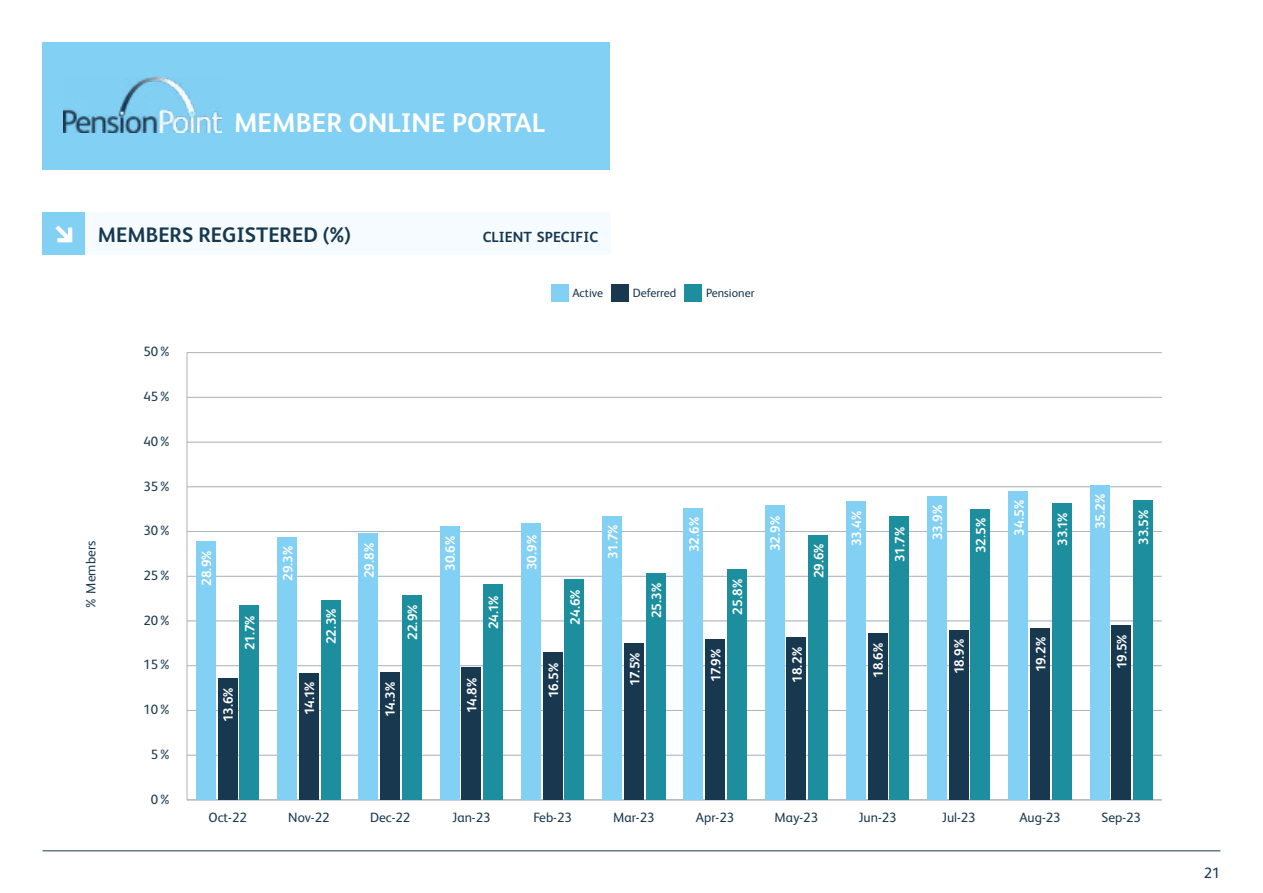
<style>
.page{position:relative;width:1263px;height:893px;background:#fff}
.page>*{position:absolute;margin:0;border:0;box-sizing:border-box;transform-origin:0 0}
.t1{font:700 27px "FS Albert";color:#fff}
.t2{font:700 21px "FS Albert";color:#183850}
.t3{font:15px "FS Albert";color:#183850}
.t4{font:700 14.7px "FS Albert";color:#183850}
.t5{font:700 13.5px "FS Albert";letter-spacing:-.015em;color:#fff}
.t6{font:13.5px "FS Albert";color:#183850}
.t7{font:12px "FS Albert";color:#183850}
</style>
<div class="page">
<hr style="left:43px;top:851px;width:1177px;height:1px;background:#183850">
<div style="left:43px;top:43px;width:567px;height:127px;background:#83d0f5"></div>
<img style="left:64px;top:77px;width:157px;height:55px">
<div style="left:85px;top:213px;width:526px;height:42px;background:#f5fbfe"></div>
<div style="left:43px;top:213px;width:42px;height:42px;background:#83d0f5"></div>
<svg style="left:55px;top:225px;width:17px;height:17px"></svg>
<hr style="left:187px;top:353px;width:1px;height:447px;background:#b0b3bf">
<hr style="left:187px;top:799px;width:975px;height:1px;background:#b0b3bf">
<hr style="left:187px;top:755px;width:975px;height:1px;background:#b0b3bf">
<hr style="left:187px;top:710px;width:975px;height:1px;background:#b0b3bf">
<hr style="left:187px;top:665px;width:975px;height:1px;background:#b0b3bf">
<hr style="left:187px;top:621px;width:975px;height:1px;background:#b0b3bf">
<hr style="left:187px;top:576px;width:975px;height:1px;background:#b0b3bf">
<hr style="left:187px;top:531px;width:975px;height:1px;background:#b0b3bf">
<hr style="left:187px;top:486px;width:975px;height:1px;background:#b0b3bf">
<hr style="left:187px;top:442px;width:975px;height:1px;background:#b0b3bf">
<hr style="left:187px;top:397px;width:975px;height:1px;background:#b0b3bf">
<hr style="left:187px;top:352px;width:975px;height:1px;background:#b0b3bf">
<div style="left:196px;top:541px;width:20px;height:259px;background:#83d0f5"></div>
<div style="left:277px;top:538px;width:20px;height:262px;background:#83d0f5"></div>
<div style="left:359px;top:533px;width:19px;height:267px;background:#83d0f5"></div>
<div style="left:440px;top:526px;width:19px;height:274px;background:#83d0f5"></div>
<div style="left:521px;top:523px;width:20px;height:277px;background:#83d0f5"></div>
<div style="left:602px;top:516px;width:20px;height:284px;background:#83d0f5"></div>
<div style="left:684px;top:508px;width:19px;height:292px;background:#83d0f5"></div>
<div style="left:765px;top:506px;width:19px;height:294px;background:#83d0f5"></div>
<div style="left:846px;top:501px;width:20px;height:299px;background:#83d0f5"></div>
<div style="left:927px;top:497px;width:20px;height:303px;background:#83d0f5"></div>
<div style="left:1009px;top:491px;width:19px;height:309px;background:#83d0f5"></div>
<div style="left:1090px;top:485px;width:19px;height:315px;background:#83d0f5"></div>
<div style="left:218px;top:678px;width:19px;height:122px;background:#183850"></div>
<div style="left:299px;top:674px;width:20px;height:126px;background:#183850"></div>
<div style="left:380px;top:672px;width:20px;height:128px;background:#183850"></div>
<div style="left:462px;top:667px;width:19px;height:133px;background:#183850"></div>
<div style="left:543px;top:652px;width:19px;height:148px;background:#183850"></div>
<div style="left:624px;top:643px;width:20px;height:157px;background:#183850"></div>
<div style="left:705px;top:640px;width:20px;height:160px;background:#183850"></div>
<div style="left:786px;top:637px;width:20px;height:163px;background:#183850"></div>
<div style="left:868px;top:633px;width:19px;height:167px;background:#183850"></div>
<div style="left:949px;top:631px;width:19px;height:169px;background:#183850"></div>
<div style="left:1030px;top:628px;width:20px;height:172px;background:#183850"></div>
<div style="left:1111px;top:625px;width:20px;height:175px;background:#183850"></div>
<div style="left:240px;top:606px;width:19px;height:194px;background:#1c8e9d"></div>
<div style="left:321px;top:600px;width:19px;height:200px;background:#1c8e9d"></div>
<div style="left:402px;top:595px;width:19px;height:205px;background:#1c8e9d"></div>
<div style="left:483px;top:584px;width:20px;height:216px;background:#1c8e9d"></div>
<div style="left:564px;top:580px;width:20px;height:220px;background:#1c8e9d"></div>
<div style="left:646px;top:574px;width:19px;height:226px;background:#1c8e9d"></div>
<div style="left:727px;top:569px;width:19px;height:231px;background:#1c8e9d"></div>
<div style="left:808px;top:535px;width:20px;height:265px;background:#1c8e9d"></div>
<div style="left:889px;top:516px;width:20px;height:284px;background:#1c8e9d"></div>
<div style="left:971px;top:509px;width:19px;height:291px;background:#1c8e9d"></div>
<div style="left:1052px;top:504px;width:19px;height:296px;background:#1c8e9d"></div>
<div style="left:1133px;top:500px;width:20px;height:300px;background:#1c8e9d"></div>
<div style="left:551px;top:285px;width:17px;height:17px;background:#83d0f5"></div>
<div style="left:611px;top:285px;width:18px;height:17px;background:#183850"></div>
<div style="left:685px;top:285px;width:17px;height:17px;background:#1c8e9d"></div>
<h1 class="t1" style="left:234px;top:105px;width:312px">MEMBER ONLINE PORTAL</h1>
<h2 class="t2" style="left:98px;top:220px;width:255px">MEMBERS REGISTERED (%)</h2>
<p class="t4" style="left:483px;top:227px;width:117px">CLIENT SPECIFIC</p>
<p class="t6" style="left:82px;top:610px;width:71px;rotate:-90deg">% Members</p>
<p class="t6" style="left:143px;top:343px;width:30px">50%</p>
<p class="t6" style="left:143px;top:387px;width:30px">45%</p>
<p class="t6" style="left:143px;top:432px;width:30px">40%</p>
<p class="t6" style="left:143px;top:477px;width:30px">35%</p>
<p class="t6" style="left:143px;top:522px;width:30px">30%</p>
<p class="t6" style="left:143px;top:566px;width:30px">25%</p>
<p class="t6" style="left:143px;top:611px;width:30px">20%</p>
<p class="t6" style="left:143px;top:656px;width:30px">15%</p>
<p class="t6" style="left:143px;top:701px;width:30px">10%</p>
<p class="t6" style="left:151px;top:745px;width:22px">5%</p>
<p class="t6" style="left:151px;top:790px;width:22px">0%</p>
<p class="t7" style="left:572px;top:285px;width:32px">Active</p>
<p class="t7" style="left:633px;top:285px;width:45px">Deferred</p>
<p class="t7" style="left:706px;top:285px;width:50px">Pensioner</p>
<p class="t5" style="left:197px;top:586px;width:37px;rotate:-90deg">28.9%</p>
<p class="t5" style="left:241px;top:650px;width:36px;rotate:-90deg">21.7%</p>
<p class="t5" style="left:219px;top:722px;width:36px;rotate:-90deg">13.6%</p>
<p class="t5" style="left:279px;top:581px;width:37px;rotate:-90deg">29.3%</p>
<p class="t5" style="left:441px;top:571px;width:37px;rotate:-90deg">30.6%</p>
<p class="t5" style="left:360px;top:578px;width:37px;rotate:-90deg">29.8%</p>
<p class="t5" style="left:322px;top:644px;width:37px;rotate:-90deg">22.3%</p>
<p class="t5" style="left:403px;top:640px;width:37px;rotate:-90deg">22.9%</p>
<p class="t5" style="left:300px;top:715px;width:35px;rotate:-90deg">14.1%</p>
<p class="t5" style="left:463px;top:713px;width:37px;rotate:-90deg">14.8%</p>
<p class="t5" style="left:381px;top:717px;width:37px;rotate:-90deg">14.3%</p>
<p class="t5" style="left:523px;top:570px;width:37px;rotate:-90deg">30.9%</p>
<p class="t5" style="left:604px;top:559px;width:36px;rotate:-90deg">31.7%</p>
<p class="t5" style="left:685px;top:552px;width:37px;rotate:-90deg">32.6%</p>
<p class="t5" style="left:766px;top:551px;width:37px;rotate:-90deg">32.9%</p>
<p class="t5" style="left:847px;top:546px;width:36px;rotate:-90deg">33.4%</p>
<p class="t5" style="left:928px;top:540px;width:37px;rotate:-90deg">33.9%</p>
<p class="t5" style="left:1010px;top:536px;width:37px;rotate:-90deg">34.5%</p>
<p class="t5" style="left:1091px;top:529px;width:37px;rotate:-90deg">35.2%</p>
<p class="t5" style="left:890px;top:562px;width:36px;rotate:-90deg">31.7%</p>
<p class="t5" style="left:972px;top:553px;width:37px;rotate:-90deg">32.5%</p>
<p class="t5" style="left:1053px;top:546px;width:35px;rotate:-90deg">33.1%</p>
<p class="t5" style="left:1134px;top:545px;width:37px;rotate:-90deg">33.5%</p>
<p class="t5" style="left:809px;top:578px;width:36px;rotate:-90deg">29.6%</p>
<p class="t5" style="left:484px;top:629px;width:35px;rotate:-90deg">24.1%</p>
<p class="t5" style="left:566px;top:625px;width:37px;rotate:-90deg">24.6%</p>
<p class="t5" style="left:647px;top:618px;width:37px;rotate:-90deg">25.3%</p>
<p class="t5" style="left:728px;top:615px;width:37px;rotate:-90deg">25.8%</p>
<p class="t5" style="left:544px;top:698px;width:37px;rotate:-90deg">16.5%</p>
<p class="t5" style="left:626px;top:686px;width:35px;rotate:-90deg">17.5%</p>
<p class="t5" style="left:707px;top:682px;width:35px;rotate:-90deg">17.9%</p>
<p class="t5" style="left:788px;top:683px;width:37px;rotate:-90deg">18.2%</p>
<p class="t5" style="left:869px;top:678px;width:36px;rotate:-90deg">18.6%</p>
<p class="t5" style="left:950px;top:674px;width:37px;rotate:-90deg">18.9%</p>
<p class="t5" style="left:1032px;top:672px;width:36px;rotate:-90deg">19.2%</p>
<p class="t5" style="left:1112px;top:669px;width:36px;rotate:-90deg">19.5%</p>
<p class="t6" style="left:209px;top:808px;width:40px">Oct-22</p>
<p class="t6" style="left:288px;top:808px;width:43px">Nov-22</p>
<p class="t6" style="left:370px;top:808px;width:42px">Dec-22</p>
<p class="t6" style="left:452px;top:808px;width:40px">Jan-23</p>
<p class="t6" style="left:533px;top:808px;width:40px">Feb-23</p>
<p class="t6" style="left:613px;top:808px;width:43px">Mar-23</p>
<p class="t6" style="left:696px;top:808px;width:40px">Apr-23</p>
<p class="t6" style="left:774px;top:808px;width:45px">May-23</p>
<p class="t6" style="left:858px;top:808px;width:40px">Jun-23</p>
<p class="t6" style="left:942px;top:808px;width:35px">Jul-23</p>
<p class="t6" style="left:1019px;top:808px;width:43px">Aug-23</p>
<p class="t6" style="left:1101px;top:808px;width:41px">Sep-23</p>
<p class="t6" style="left:211px;top:810px;width:35px">in doc</p>
<p class="t6" style="left:292px;top:810px;width:35px">in doc</p>
<p class="t6" style="left:373px;top:810px;width:35px">in doc</p>
<p class="t6" style="left:454px;top:810px;width:35px">in doc</p>
<p class="t6" style="left:536px;top:810px;width:35px">in doc</p>
<p class="t6" style="left:617px;top:810px;width:35px">in doc</p>
<p class="t6" style="left:698px;top:810px;width:35px">in doc</p>
<p class="t6" style="left:779px;top:810px;width:35px">in doc</p>
<p class="t6" style="left:860px;top:810px;width:35px">in doc</p>
<p class="t6" style="left:942px;top:810px;width:35px">in doc</p>
<p class="t6" style="left:1023px;top:810px;width:35px">in doc</p>
<p class="t6" style="left:1104px;top:810px;width:35px">in doc</p>
<p class="t3" style="left:1204px;top:863px;width:18px">21</p>
</div>
